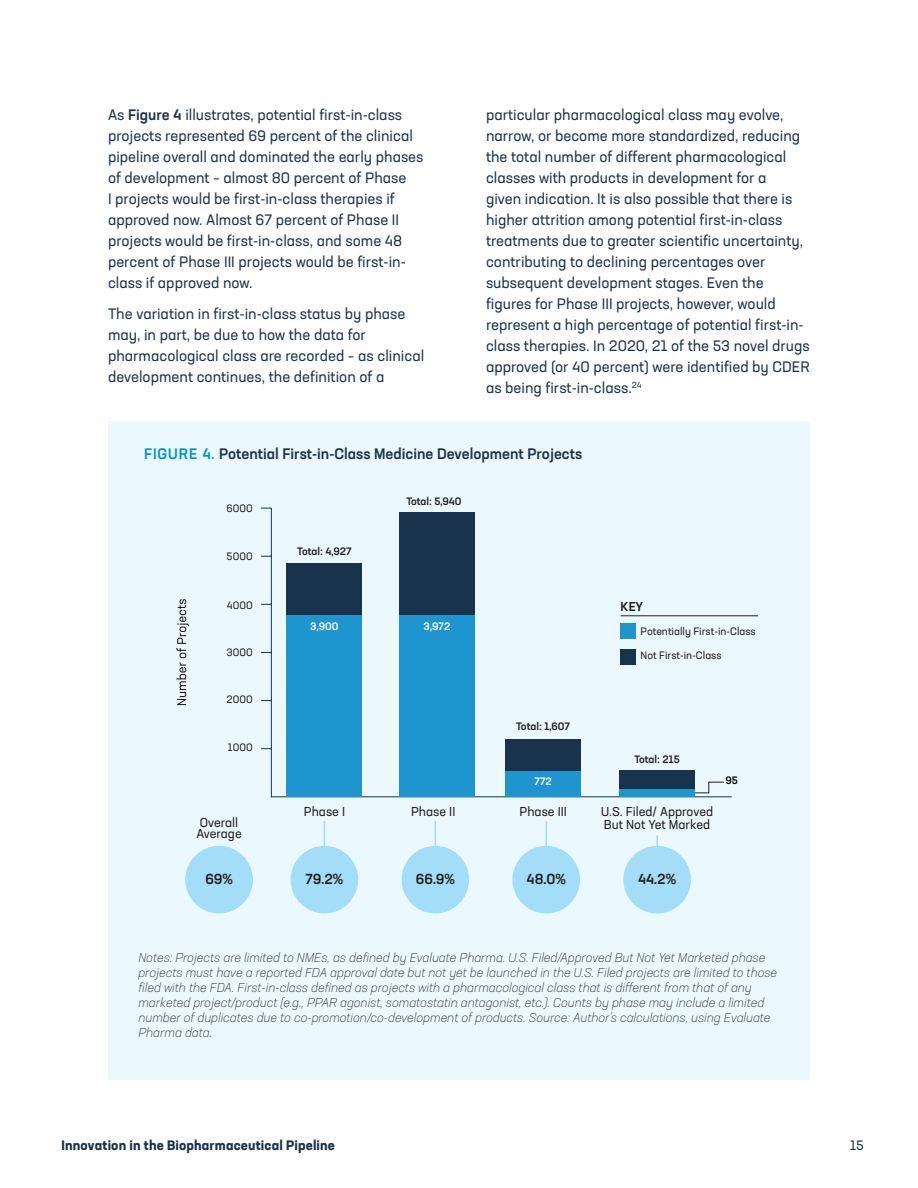
<style>
.page{position:relative;width:918px;height:1188px;background:#fff}
.page>*{position:absolute;margin:0;border:0;box-sizing:border-box;transform-origin:0 0}
.body_text{font:15px/21px "Neusa Next Std";color:#1e344b}
.table_title{font:500 15px "Neusa Next Std";color:#1e344b}
.t1{font:500 14.4px "Neusa Next Std";color:#211d1e}
.t2{font:700 13.5px "Neusa Next Std";letter-spacing:.01em;color:#1a334b}
.t3{font:13.5px "Neusa Next Std";color:#1a334b}
.notes{font:italic 300 12.75px/15px "Neusa Next Std";color:#333}
.t4{font:12.75px/11.1px "Neusa Next Std";color:#211d1e}
.t5{font:500 12.75px "Neusa Next Std";color:#211d1e}
.t6{font:10.65px "Neusa Next Std";color:#211d1e}
.t7{font:500 10.65px "Neusa Next Std";color:#211d1e}
.t8{font:500 10.65px "Neusa Next Std";color:#fff}
.t9{font:500 10.65px "Neusa Next Std";color:#040503}
.s1{font-weight:500}
.s2{color:#0097cd}
</style>
<div class="page">
<div style="left:108px;top:421px;width:702px;height:659px;background:#ebf9fe"></div>
<div style="left:291px;top:846px;width:67px;height:67px;background:#a3ddf8;border-radius:50%"></div>
<svg style="left:261px;top:508px;width:471px;height:289px"></svg>
<svg style="left:176px;top:599px;width:13px;height:106px"></svg>
<div style="left:287px;top:615px;width:75px;height:182px;background:#1e95ce"></div>
<div style="left:287px;top:564px;width:75px;height:51px;background:#18334b"></div>
<div style="left:399px;top:615px;width:76px;height:182px;background:#1e95ce"></div>
<div style="left:505px;top:770px;width:76px;height:27px;background:#1e95ce"></div>
<div style="left:619px;top:789px;width:76px;height:8px;background:#1e95ce"></div>
<div style="left:619px;top:771px;width:76px;height:18px;background:#18334b"></div>
<div style="left:399px;top:513px;width:76px;height:102px;background:#18334b"></div>
<div style="left:505px;top:739px;width:76px;height:32px;background:#18334b"></div>
<div style="left:402px;top:846px;width:67px;height:67px;background:#a3ddf8;border-radius:50%"></div>
<div style="left:512px;top:846px;width:68px;height:67px;background:#a3ddf8;border-radius:50%"></div>
<div style="left:623px;top:846px;width:68px;height:67px;background:#a3ddf8;border-radius:50%"></div>
<div style="left:621px;top:623px;width:15px;height:16px;background:#1e95ce"></div>
<div style="left:621px;top:649px;width:15px;height:15px;background:#18334b"></div>
<hr style="left:324px;top:821px;width:1px;height:42px;background:#a3ddf8">
<hr style="left:435px;top:821px;width:1px;height:42px;background:#a3ddf8">
<hr style="left:545px;top:821px;width:2px;height:42px;background:#a3ddf8">
<hr style="left:656px;top:835px;width:2px;height:28px;background:#a3ddf8">
<div style="left:185px;top:846px;width:68px;height:67px;background:#a3ddf8;border-radius:50%"></div>
<hr style="left:621px;top:616px;width:137px;height:1px;background:#211d1e">
<p class="body_text" style="left:108px;top:104px;width:317px">As <span class="s1">Figure 4</span> illustrates, potential first-in-class projects represented 69 percent of the clinical pipeline overall and dominated the early phases of development – almost 80 percent of Phase<br>I projects would be first-in-class therapies if approved now. Almost 67 percent of Phase II projects would be first-in-class, and some 48 percent of Phase III projects would be first-in&shy;class if approved now.</p>
<p class="body_text" style="left:108px;top:303px;width:318px">The variation in first-in-class status by phase may, in part, be due to how the data for pharmacological class are recorded – as clinical development continues, the definition of a</p>
<p class="body_text" style="left:486px;top:104px;width:325px">particular pharmacological class may evolve, narrow, or become more standardized, reducing the total number of different pharmacological classes with products in development for a<br>given indication. It is also possible that there is higher attrition among potential first-in-class treatments due to greater scientific uncertainty, contributing to declining percentages over subsequent development stages. Even the figures for Phase III projects, however, would represent a high percentage of potential first-in&shy;class therapies. In 2020, 21 of the 53 novel drugs approved (or 40 percent) were identified by CDER as being first-in-class.<sup>24</sup></p>
<p class="table_title" style="left:144px;top:444px;width:440px"><span class="s2">FIGURE 4.</span> Potential First-in-Class Medicine Development Projects</p>
<p class="t6" style="left:226px;top:501px;width:28px">6000</p>
<p class="t6" style="left:227px;top:549px;width:28px">5000</p>
<p class="t7" style="left:297px;top:544px;width:56px">Total: 4,927</p>
<p class="t6" style="left:227px;top:599px;width:27px">4000</p>
<p class="t7" style="left:406px;top:494px;width:57px">Total: 5,940</p>
<p class="t6" style="left:226px;top:646px;width:28px">3000</p>
<p class="t6" style="left:226px;top:693px;width:28px">2000</p>
<p class="t6" style="left:228px;top:741px;width:26px">1000</p>
<p class="t8" style="left:310px;top:619px;width:30px">3,900</p>
<p class="t8" style="left:424px;top:619px;width:28px">3,972</p>
<p class="t5" style="left:621px;top:598px;width:24px">KEY</p>
<p class="t6" style="left:641px;top:625px;width:117px">Potentially First-in-Class</p>
<p class="t7" style="left:516px;top:720px;width:55px">Total: 1,607</p>
<p class="t6" style="left:641px;top:649px;width:82px">Not First-in-Class</p>
<p class="t7" style="left:634px;top:752px;width:47px">Total: 215</p>
<p class="t8" style="left:535px;top:774px;width:19px">772</p>
<p class="t9" style="left:726px;top:773px;width:14px">95</p>
<p class="t4" style="left:196px;top:817px;width:47px">Overall<br>Average</p>
<p class="t4" style="left:304px;top:806px;width:43px">Phase I</p>
<p class="t4" style="left:411px;top:806px;width:46px">Phase II</p>
<p class="t4" style="left:519px;top:806px;width:49px">Phase III</p>
<p class="t4" style="left:601px;top:805px;width:114px;line-height:12.8px">U.S. Filed/ Approved<br>But Not Yet Marked</p>
<p class="t1" style="left:205px;top:870px;width:29px">69%</p>
<p class="t1" style="left:416px;top:870px;width:41px">66.9%</p>
<p class="t1" style="left:305px;top:870px;width:39px">79.2%</p>
<p class="t1" style="left:527px;top:870px;width:41px">48.0%</p>
<p class="t1" style="left:638px;top:870px;width:40px">44.2%</p>
<p class="notes" style="left:138px;top:950px;width:640px">Notes: Projects are limited to NMEs, as defined by Evaluate Pharma. U.S. Filed/Approved But Not Yet Marketed phase projects must have a reported FDA approval date but not yet be launched in the U.S. Filed projects are limited to those filed with the FDA. First-in-class defined as projects with a pharmacological class that is different from that of any marketed project/product (e.g., PPAR agonist, somatostatin antagonist, etc.). Counts by phase may include a limited number of duplicates due to co-promotion/co-development of products. Source: Author’s calculations, using Evaluate Pharma data.</p>
<p class="t2" style="left:62px;top:1137px;width:275px">Innovation in the Biopharmaceutical Pipeline</p>
<p class="t3" style="left:850px;top:1137px;width:15px">15</p>
</div>
